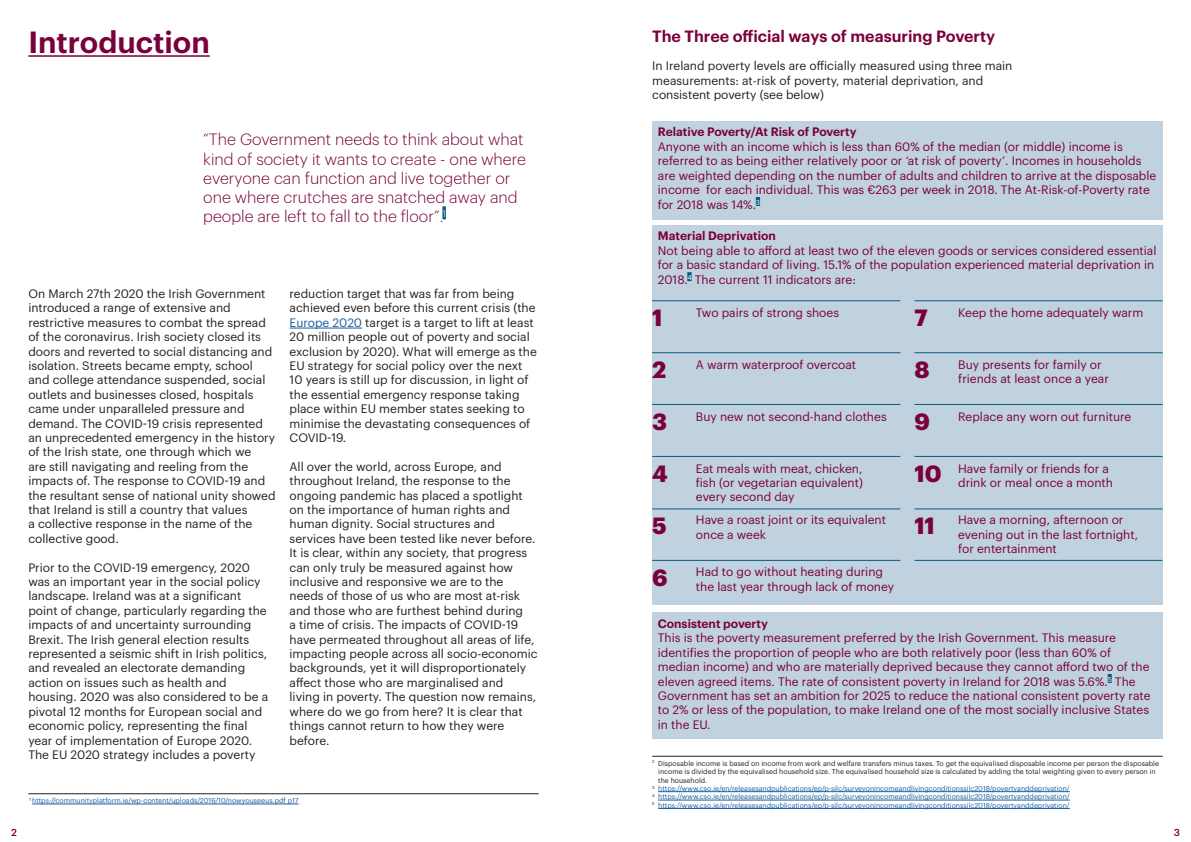
<style>
.page{position:relative;width:1191px;height:842px;background:#fff}
.page>*{position:absolute;margin:0;border:0;box-sizing:border-box;transform-origin:0 0}
.t1{font:600 30px "Graphik";color:#7a003b}
.t2{font:700 23px "Graphik";color:#7a003b}
.t3{font:300 16px/19.2px "Graphik";color:#7a003b}
.t4{font:600 16px "Graphik";color:#7a003b}
.t5{font:12px/14.4px "Graphik";color:#231f20}
.t6{font:12px/14.4px "Graphik";color:#7a003b}
.t7{font:600 12px "Graphik";color:#7a003b}
.t8{font:500 10px "Graphik";color:#7a003b}
.t9{font:7px "Graphik";color:#175d9e}
.t10{font:7px "Graphik";color:#231f20}
.s1{color:#175d9e}
</style>
<div class="page">
<div style="left:652px;top:121px;width:510px;height:99px;background:#c0d1df"></div>
<svg style="left:756px;top:197px;width:4px;height:9px"></svg>
<div style="left:652px;top:612px;width:510px;height:127px;background:#c0d1df"></div>
<svg style="left:1107px;top:674px;width:4px;height:9px"></svg>
<div style="left:652px;top:225px;width:510px;height:379px;background:#c0d1df"></div>
<svg style="left:687px;top:272px;width:4px;height:9px"></svg>
<hr style="left:658px;top:791px;width:411px;height:1px;background:#175d9e">
<hr style="left:658px;top:800px;width:411px;height:1px;background:#175d9e">
<hr style="left:658px;top:808px;width:411px;height:1px;background:#175d9e">
<hr style="left:652px;top:756px;width:510px;height:1px;background:#231f20">
<hr style="left:28px;top:55px;width:182px;height:2px;background:#7a003b">
<svg style="left:442px;top:206px;width:4px;height:13px"></svg>
<hr style="left:289px;top:328px;width:73px;height:1px;background:#175d9e">
<hr style="left:32px;top:804px;width:267px;height:1px;background:#175d9e">
<hr style="left:28px;top:793px;width:511px;height:1px;background:#231f20">
<hr style="left:652px;top:352px;width:248px;height:1px;background:#085c7c">
<hr style="left:652px;top:404px;width:248px;height:1px;background:#085c7c">
<hr style="left:652px;top:456px;width:248px;height:1px;background:#085c7c">
<hr style="left:652px;top:509px;width:248px;height:1px;background:#085c7c">
<hr style="left:652px;top:560px;width:248px;height:1px;background:#085c7c">
<hr style="left:652px;top:300px;width:248px;height:1px;background:#085c7c">
<hr style="left:914px;top:352px;width:248px;height:1px;background:#085c7c">
<hr style="left:914px;top:404px;width:248px;height:1px;background:#085c7c">
<hr style="left:914px;top:456px;width:248px;height:1px;background:#085c7c">
<hr style="left:914px;top:509px;width:248px;height:1px;background:#085c7c">
<hr style="left:914px;top:560px;width:248px;height:1px;background:#085c7c">
<hr style="left:914px;top:300px;width:248px;height:1px;background:#085c7c">
<h1 class="t1" style="left:28px;top:19px;width:183px">Introduction</h1>
<h3 class="t3" style="left:203px;top:129px;width:324px">“The Government needs to think about what kind of society it wants to create - one where everyone can function and live together or one where crutches are snatched away and people are left to fall to the floor”.<sup>1</sup></h3>
<p class="t5" style="left:28px;top:285px;width:249px">On March 27th 2020 the Irish Government introduced a range of extensive and restrictive measures to combat the spread of the coronavirus. Irish society closed its doors and reverted to social distancing and isolation. Streets became empty, school and college attendance suspended, social outlets and businesses closed, hospitals came under unparalleled pressure and demand. The COVID-19 crisis represented an unprecedented emergency in the history of the Irish state, one through which we<br>are still navigating and reeling from the impacts of. The response to COVID-19 and the resultant sense of national unity showed that Ireland is still a country that values<br>a collective response in the name of the collective good.</p>
<p class="t5" style="left:28px;top:559px;width:241px">Prior to the COVID-19 emergency, 2020 was an important year in the social policy landscape. Ireland was at a significant point of change, particularly regarding the impacts of and uncertainty surrounding Brexit. The Irish general election results represented a seismic shift in Irish politics, and revealed an electorate demanding action on issues such as health and housing. 2020 was also considered to be a pivotal 12 months for European social and economic policy, representing the final year of implementation of Europe 2020.<br>The EU 2020 strategy includes a poverty</p>
<p class="t5" style="left:289px;top:285px;width:249px">reduction target that was far from being achieved even before this current crisis (the <span class="s1">Europe 2020</span> target is a target to lift at least 20 million people out of poverty and social exclusion by 2020). What will emerge as the EU strategy for social policy over the next 10 years is still up for discussion, in light of the essential emergency response taking place within EU member states seeking to minimise the devastating consequences of COVID-19.</p>
<p class="t5" style="left:289px;top:458px;width:249px">All over the world, across Europe, and throughout Ireland, the response to the ongoing pandemic has placed a spotlight on the importance of human rights and human dignity. Social structures and services have been tested like never before.<br>It is clear, within any society, that progress can only truly be measured against how inclusive and responsive we are to the needs of those of us who are most at-risk and those who are furthest behind during<br>a time of crisis. The impacts of COVID-19 have permeated throughout all areas of life, impacting people across all socio-economic backgrounds, yet it will disproportionately affect those who are marginalised and<br>living in poverty. The question now remains, where do we go from here? It is clear that things cannot return to how they were before.</p>
<p class="t9" style="left:29px;top:795px;width:271px"><sup>1</sup> https://communityplatform.ie/wp-content/uploads/2016/10/nowyouseeus.pdf p17</p>
<h3 class="t4" style="left:652px;top:23px;width:345px">The Three official ways of measuring Poverty</h3>
<p class="t5" style="left:652px;top:58px;width:362px">In Ireland poverty levels are officially measured using three main measurements: at-risk of poverty, material deprivation, and consistent poverty (see below)</p>
<p class="t7" style="left:658px;top:123px;width:200px">Relative Poverty/At Risk of Poverty</p>
<p class="t6" style="left:658px;top:138px;width:500px">Anyone with an income which is less than 60% of the median (or middle) income is referred to as being either relatively poor or ‘at risk of poverty’. Incomes in households are weighted depending on the number of adults and children to arrive at the disposable income for each individual. This was €263 per week in 2018. The At-Risk-of-Poverty rate for 2018 was 14%.<sup>3</sup></p>
<p class="t7" style="left:658px;top:227px;width:120px">Material Deprivation</p>
<p class="t6" style="left:658px;top:242px;width:500px">Not being able to afford at least two of the eleven goods or services considered essential for a basic standard of living. 15.1% of the population experienced material deprivation in<br>2018.<sup>4</sup> The current 11 indicators are:</p>
<p class="t6" style="left:696px;top:304px;width:145px">Two pairs of strong shoes</p>
<p class="t6" style="left:958px;top:304px;width:187px">Keep the home adequately warm</p>
<h2 class="t2" style="left:652px;top:300px;width:12px">1</h2>
<h2 class="t2" style="left:914px;top:300px;width:15px">7</h2>
<h2 class="t2" style="left:652px;top:352px;width:16px">2</h2>
<h2 class="t2" style="left:914px;top:352px;width:17px">8</h2>
<h2 class="t2" style="left:652px;top:403px;width:16px">3</h2>
<h2 class="t2" style="left:914px;top:403px;width:17px">9</h2>
<h2 class="t2" style="left:652px;top:455px;width:17px">4</h2>
<h2 class="t2" style="left:914px;top:455px;width:29px">10</h2>
<h2 class="t2" style="left:652px;top:507px;width:16px">5</h2>
<h2 class="t2" style="left:914px;top:507px;width:22px">11</h2>
<h2 class="t2" style="left:652px;top:559px;width:17px">6</h2>
<p class="t6" style="left:696px;top:356px;width:162px">A warm waterproof overcoat</p>
<p class="t6" style="left:958px;top:356px;width:152px">Buy presents for family or friends at least once a year</p>
<p class="t6" style="left:696px;top:408px;width:192px">Buy new not second-hand clothes</p>
<p class="t6" style="left:958px;top:408px;width:174px">Replace any worn out furniture</p>
<p class="t6" style="left:696px;top:460px;width:168px;text-align:justify">Eat meals with meat, chicken, fish (or vegetarian equivalent) every second day</p>
<p class="t6" style="left:958px;top:460px;width:156px">Have family or friends for a drink or meal once a month</p>
<p class="t6" style="left:696px;top:512px;width:192px">Have a roast joint or its equivalent once a week</p>
<p class="t6" style="left:958px;top:512px;width:181px">Have a morning, afternoon or evening out in the last fortnight, for entertainment</p>
<p class="t6" style="left:696px;top:564px;width:200px">Had to go without heating during the last year through lack of money</p>
<p class="t7" style="left:658px;top:614px;width:112px">Consistent poverty</p>
<p class="t6" style="left:658px;top:630px;width:494px">This is the poverty measurement preferred by the Irish Government. This measure identifies the proportion of people who are both relatively poor (less than 60% of median income) and who are materially deprived because they cannot afford two of the eleven agreed items. The rate of consistent poverty in Ireland for 2018 was 5.6%.<sup>5</sup> The Government has set an ambition for 2025 to reduce the national consistent poverty rate to 2% or less of the population, to make Ireland one of the most socially inclusive States in the EU.</p>
<p class="t10" style="left:652px;top:758px;width:508px"><sup>2</sup> Disposable income is based on income from work and welfare transfers minus taxes. To get the equivalised disposable income per person the disposable</p>
<p class="t10" style="left:658px;top:766px;width:499px">income is divided by the equivalised household size. The equivalised household size is calculated by adding the total weighting given to every person in</p>
<p class="t10" style="left:658px;top:775px;width:50px">the household.</p>
<p class="t9" style="left:652px;top:783px;width:419px"><sup>3</sup> https://www.cso.ie/en/releasesandpublications/ep/p-silc/surveyonincomeandlivingconditionssilc2018/povertyanddeprivation/</p>
<p class="t9" style="left:652px;top:791px;width:419px"><sup>4</sup> https://www.cso.ie/en/releasesandpublications/ep/p-silc/surveyonincomeandlivingconditionssilc2018/povertyanddeprivation/</p>
<p class="t9" style="left:652px;top:800px;width:419px"><sup>5</sup> https://www.cso.ie/en/releasesandpublications/ep/p-silc/surveyonincomeandlivingconditionssilc2018/povertyanddeprivation/</p>
<p class="t8" style="left:11px;top:825px;width:7px">2</p>
<p class="t8" style="left:1173px;top:825px;width:8px">3</p>
</div>
